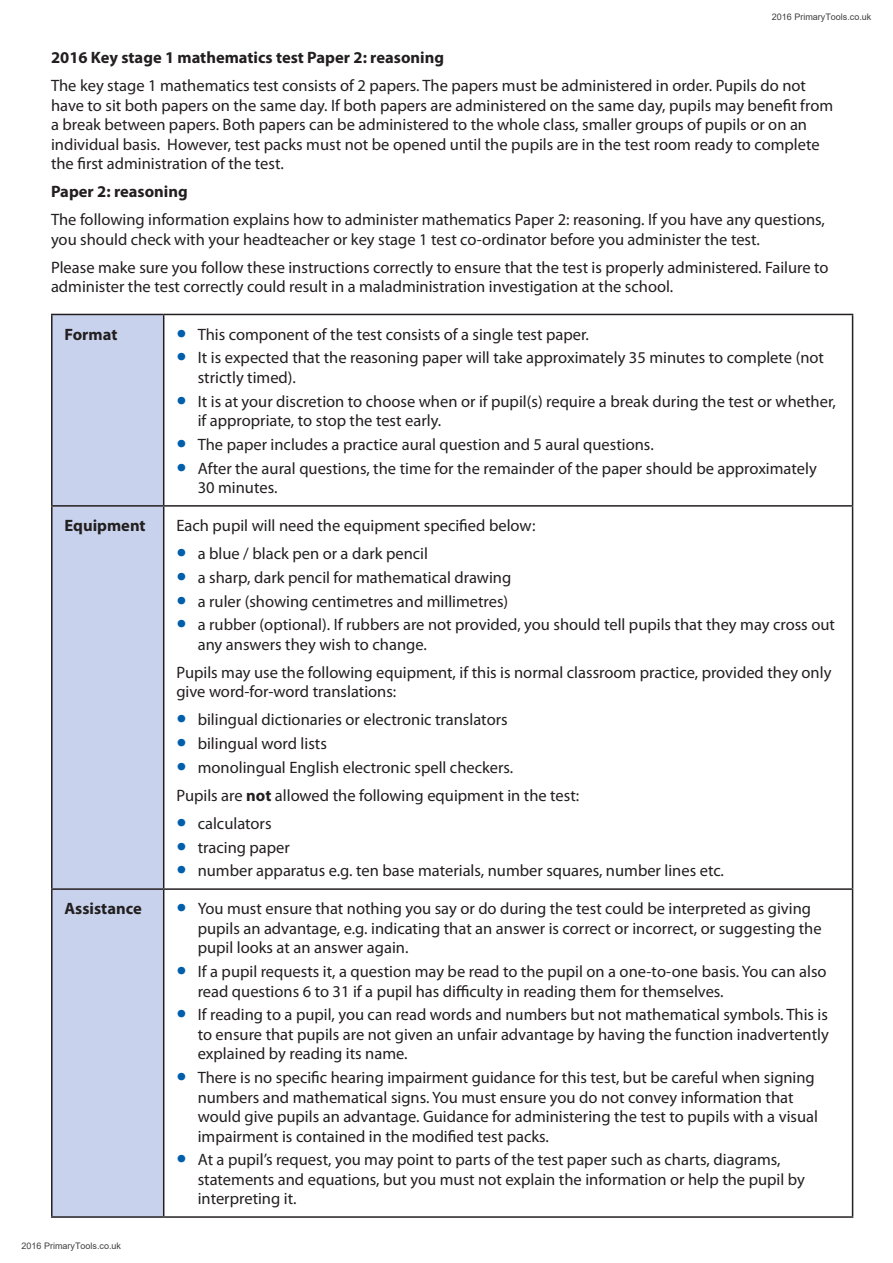
<style>
.page{position:relative;width:893px;height:1263px;background:#fff}
.page>*{position:absolute;margin:0;border:0;box-sizing:border-box;transform-origin:0 0}
.P__paragraph_text{font:16.5px/19.5px "Myriad Pro";color:#231f20}
.Table_body_LEFT{font:16.5px/19.5px "Myriad Pro";color:#231f20}
.P__paragraph_text-2{font:700 16.5px "Myriad Pro";color:#231f20}
.Table_body_LEFT-2{font:700 16.5px "Myriad Pro";color:#231f20}
.t1{font:9px "Arial";color:#404040}
.s1{font-size:36px;color:#005faa}
.s2{font-weight:700}
</style>
<div class="page">
<div style="left:53px;top:315px;width:110px;height:901px;background:#c8d2ec"></div>
<hr style="left:51px;top:314px;width:113px;height:1px;background:#231f20">
<hr style="left:51px;top:315px;width:2px;height:190px;background:#231f20">
<hr style="left:164px;top:314px;width:689px;height:1px;background:#231f20">
<hr style="left:163px;top:315px;width:1px;height:190px;background:#231f20">
<hr style="left:852px;top:315px;width:1px;height:190px;background:#231f20">
<hr style="left:51px;top:505px;width:113px;height:2px;background:#231f20">
<hr style="left:51px;top:507px;width:2px;height:381px;background:#231f20">
<hr style="left:164px;top:505px;width:689px;height:2px;background:#231f20">
<hr style="left:163px;top:507px;width:1px;height:381px;background:#231f20">
<hr style="left:852px;top:507px;width:1px;height:381px;background:#231f20">
<hr style="left:51px;top:888px;width:113px;height:2px;background:#231f20">
<hr style="left:51px;top:890px;width:2px;height:326px;background:#231f20">
<hr style="left:164px;top:888px;width:689px;height:2px;background:#231f20">
<hr style="left:163px;top:890px;width:1px;height:326px;background:#231f20">
<hr style="left:852px;top:890px;width:1px;height:326px;background:#231f20">
<hr style="left:51px;top:1216px;width:113px;height:2px;background:#231f20">
<hr style="left:164px;top:1216px;width:689px;height:2px;background:#231f20">
<p class="t1" style="left:772px;top:10px;width:101px">2016 PrimaryTools.co.uk</p>
<p class="P__paragraph_text-2" style="left:51px;top:47px;width:394px">2016 Key stage 1 mathematics test Paper 2: reasoning</p>
<p class="P__paragraph_text" style="left:51px;top:76px;width:784px">The key stage 1 mathematics test consists of 2 papers. The papers must be administered in order. Pupils do not have to sit both papers on the same day. If both papers are administered on the same day, pupils may benefit from a break between papers. Both papers can be administered to the whole class, smaller groups of pupils or on an individual basis. However, test packs must not be opened until the pupils are in the test room ready to complete the first administration of the test.</p>
<p class="P__paragraph_text-2" style="left:51px;top:181px;width:138px">Paper 2: reasoning</p>
<p class="P__paragraph_text" style="left:51px;top:210px;width:775px">The following information explains how to administer mathematics Paper 2: reasoning. If you have any questions, you should check with your headteacher or key stage 1 test co-ordinator before you administer the test.</p>
<p class="P__paragraph_text" style="left:51px;top:257px;width:779px">Please make sure you follow these instructions correctly to ensure that the test is properly administered. Failure to administer the test correctly could result in a maladministration investigation at the school.</p>
<p class="Table_body_LEFT-2" style="left:65px;top:323px;width:54px">Format</p>
<p class="P__paragraph_text" style="left:176px;top:324px;width:414px"><span class="s1">•</span> This component of the test consists of a single test paper.</p>
<p class="P__paragraph_text" style="left:198px;top:348px;width:628px;text-indent:-21px"><span class="s1">•</span> It is expected that the reasoning paper will take approximately 35 minutes to complete (not strictly timed).</p>
<p class="P__paragraph_text" style="left:198px;top:391px;width:640px;text-indent:-21px"><span class="s1">•</span> It is at your discretion to choose when or if pupil(s) require a break during the test or whether, if appropriate, to stop the test early.</p>
<p class="P__paragraph_text" style="left:176px;top:434px;width:479px"><span class="s1">•</span> The paper includes a practice aural question and 5 aural questions.</p>
<p class="P__paragraph_text" style="left:198px;top:458px;width:621px;text-indent:-21px"><span class="s1">•</span> After the aural questions, the time for the remainder of the paper should be approximately<br>30 minutes.</p>
<p class="Table_body_LEFT-2" style="left:65px;top:515px;width:83px">Equipment</p>
<p class="Table_body_LEFT" style="left:176px;top:515px;width:360px">Each pupil will need the equipment specified below:</p>
<p class="P__paragraph_text" style="left:176px;top:543px;width:253px"><span class="s1">•</span> a blue / black pen or a dark pencil</p>
<p class="P__paragraph_text" style="left:176px;top:567px;width:336px"><span class="s1">•</span> a sharp, dark pencil for mathematical drawing</p>
<p class="P__paragraph_text" style="left:176px;top:591px;width:333px"><span class="s1">•</span> a ruler (showing centimetres and millimetres)</p>
<p class="P__paragraph_text" style="left:198px;top:615px;width:639px;text-indent:-21px"><span class="s1">•</span> a rubber (optional). If rubbers are not provided, you should tell pupils that they may cross out any answers they wish to change.</p>
<p class="Table_body_LEFT" style="left:176px;top:662px;width:656px">Pupils may use the following equipment, if this is normal classroom practice, provided they only give word-for-word translations:</p>
<p class="P__paragraph_text" style="left:176px;top:710px;width:333px"><span class="s1">•</span> bilingual dictionaries or electronic translators</p>
<p class="P__paragraph_text" style="left:176px;top:733px;width:152px"><span class="s1">•</span> bilingual word lists</p>
<p class="P__paragraph_text" style="left:176px;top:757px;width:338px"><span class="s1">•</span> monolingual English electronic spell checkers.</p>
<p class="Table_body_LEFT" style="left:176px;top:785px;width:404px">Pupils are <span class="s2">not</span> allowed the following equipment in the test:</p>
<p class="P__paragraph_text" style="left:176px;top:813px;width:97px"><span class="s1">•</span> calculators</p>
<p class="P__paragraph_text" style="left:176px;top:837px;width:115px"><span class="s1">•</span> tracing paper</p>
<p class="P__paragraph_text" style="left:176px;top:861px;width:549px"><span class="s1">•</span> number apparatus e.g. ten base materials, number squares, number lines etc.</p>
<p class="Table_body_LEFT-2" style="left:65px;top:898px;width:79px">Assistance</p>
<p class="P__paragraph_text" style="left:198px;top:899px;width:625px;text-indent:-21px"><span class="s1">•</span> You must ensure that nothing you say or do during the test could be interpreted as giving pupils an advantage, e.g. indicating that an answer is correct or incorrect, or suggesting the pupil looks at an answer again.</p>
<p class="P__paragraph_text" style="left:198px;top:961px;width:630px;text-indent:-21px"><span class="s1">•</span> If a pupil requests it, a question may be read to the pupil on a one-to-one basis. You can also read questions 6 to 31 if a pupil has difficulty in reading them for themselves.</p>
<p class="P__paragraph_text" style="left:198px;top:1005px;width:633px;text-align:justify;text-indent:-21px"><span class="s1">•</span> If reading to a pupil, you can read words and numbers but not mathematical symbols. This is to ensure that pupils are not given an unfair advantage by having the function inadvertently explained by reading its name.</p>
<p class="P__paragraph_text" style="left:198px;top:1067px;width:622px;text-indent:-21px"><span class="s1">•</span> There is no specific hearing impairment guidance for this test, but be careful when signing numbers and mathematical signs. You must ensure you do not convey information that would give pupils an advantage. Guidance for administering the test to pupils with a visual impairment is contained in the modified test packs.</p>
<p class="P__paragraph_text" style="left:198px;top:1150px;width:609px;text-indent:-21px"><span class="s1">•</span> At a pupil’s request, you may point to parts of the test paper such as charts, diagrams, statements and equations, but you must not explain the information or help the pupil by interpreting it.</p>
<p class="t1" style="left:22px;top:1240px;width:101px">2016 PrimaryTools.co.uk</p>
</div>
